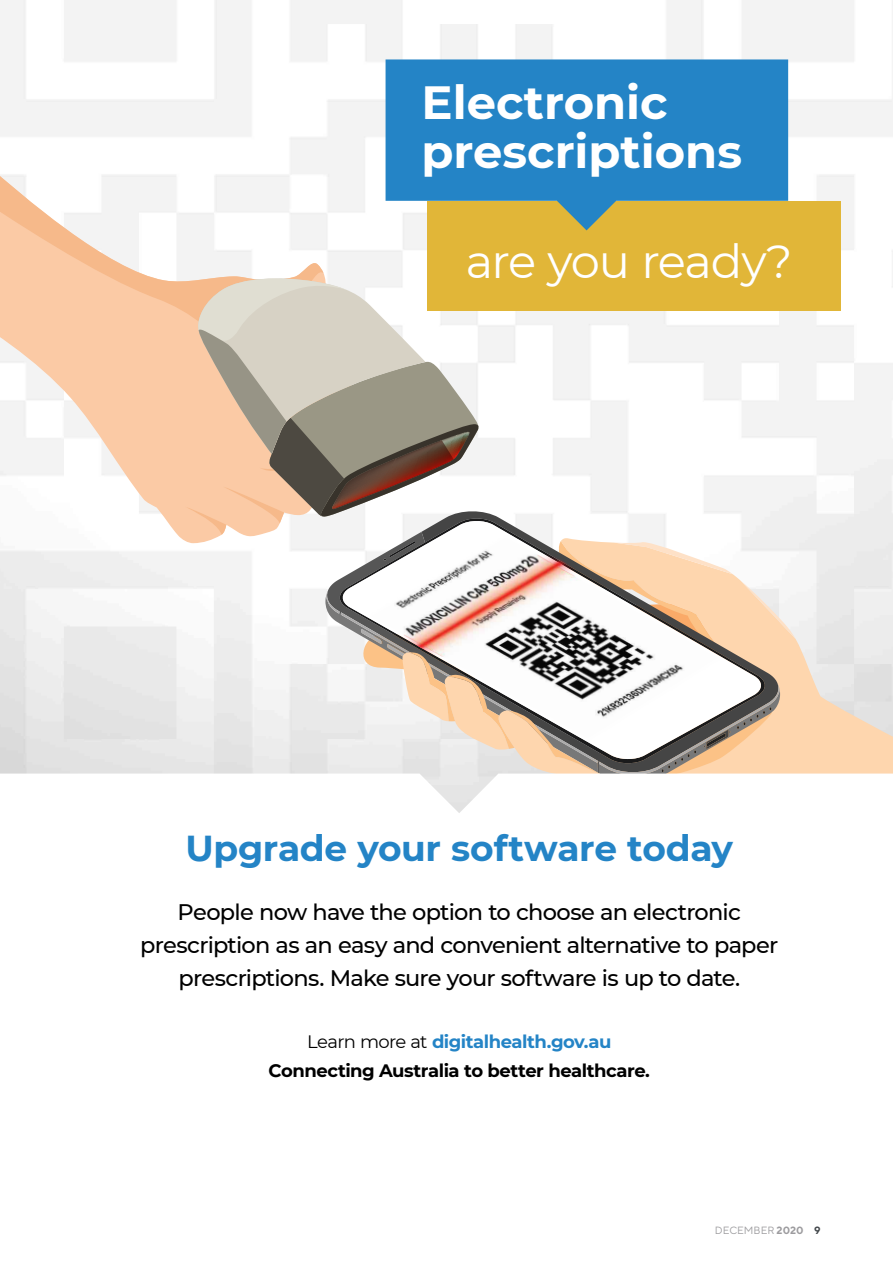
<style>
.page{position:relative;width:893px;height:1263px;background:#fff}
.page>*{position:absolute;margin:0;border:0;box-sizing:border-box;transform-origin:0 0}
.t1{font:700 46.5px/49.5px "Montserrat";color:#fff}
.t2{font:46.5px "Montserrat";letter-spacing:-.03em;color:#fff}
.t3{font:700 36px "Montserrat";letter-spacing:-.01em;color:#2484c6}
.t4{font:500 22.5px/33px "Montserrat";letter-spacing:-.035em;color:#000;text-align:center}
.t5{font:700 18px/29.5px "Montserrat";letter-spacing:-.03em;color:#000;text-align:center}
.t6{font:10.5px "TT Norms";color:#9d9c9f}
.s1{font-weight:400}
.s2{color:#2484c6}
.s3{font-weight:700}
.s4{font-weight:700;color:#41464a}
</style>
<div class="page">
<img style="left:0;top:0;width:893px;height:773px">
<svg style="left:796px;top:538px;width:97px;height:235px;background:#efe3d8"></svg>
<svg style="left:0;top:165px;width:383px;height:378px"></svg>
<svg style="left:0;top:165px;width:376px;height:228px"></svg>
<svg style="left:186px;top:276px;width:610px;height:497px"></svg>
<div style="left:427px;top:201px;width:413px;height:109px;background:#e1b638"></div>
<svg style="left:386px;top:59px;width:402px;height:171px;fill:#2484c6"></svg>
<svg style="left:0;top:773px;width:893px;height:40px"></svg>
<h1 class="t1" style="left:421px;top:75px;width:322px">Electronic prescriptions</h1>
<h1 class="t2" style="left:466px;top:229px;width:328px">are you ready?</h1>
<h2 class="t3" style="left:185px;top:822px;width:549px">Upgrade your software today</h2>
<p class="t4" style="left:140px;top:895px;width:640px">People now have the option to choose an electronic prescription as an easy and convenient alternative to paper prescriptions. Make sure your software is up to date.</p>
<p class="t5" style="left:269px;top:1026px;width:383px"><span class="s1">Learn more at</span> <span class="s2">digitalhealth.gov.au<br></span>Connecting Australia to better healthcare.</p>
<p class="t6" style="left:715px;top:1223px;width:107px">DECEMBER <span class="s3">2020</span> <span class="s4">9</span></p>
</div>
